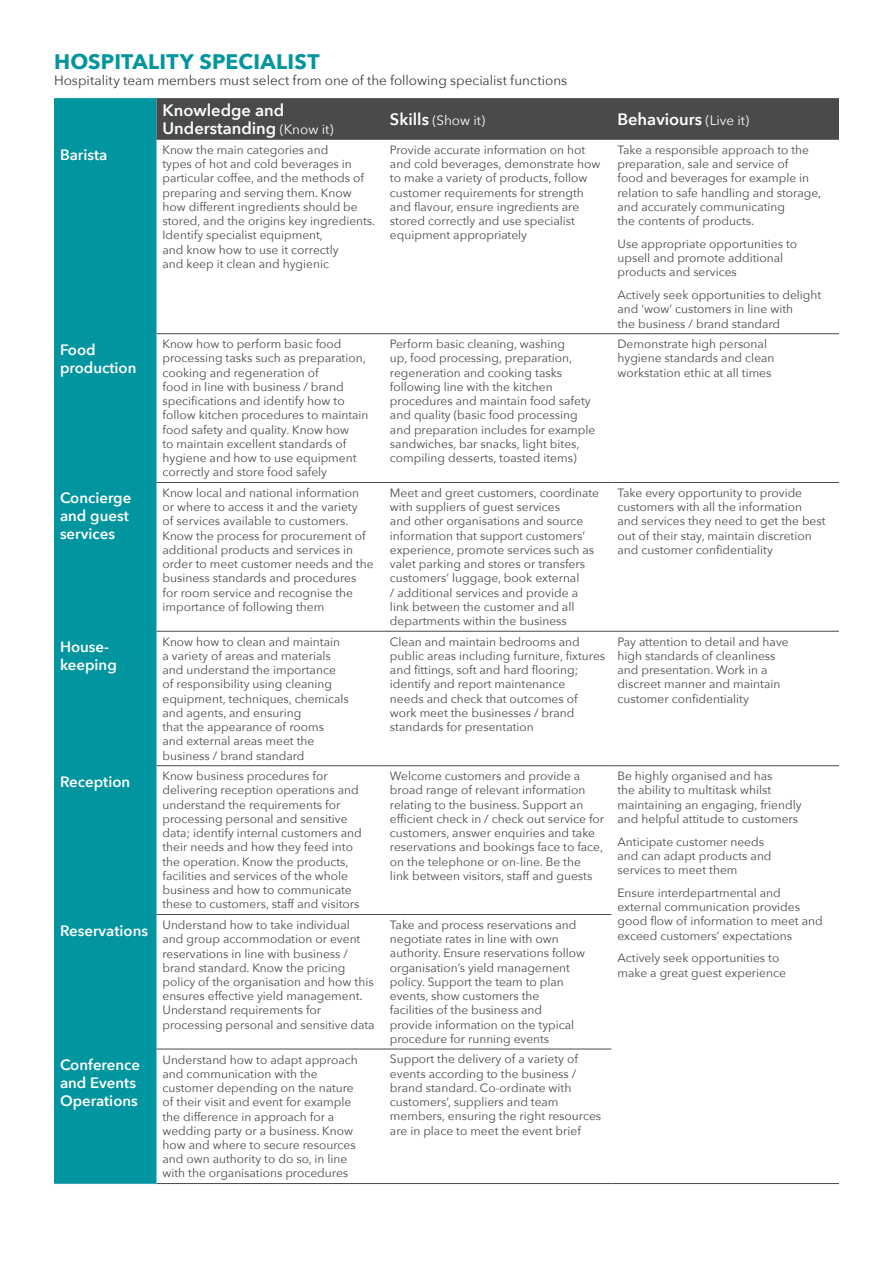
<style>
.page{position:relative;width:893px;height:1263px;background:#fff}
.page>*{position:absolute;margin:0;border:0;box-sizing:border-box;transform-origin:0 0}
.t1{font:700 21px "Avenir Next";letter-spacing:.01em;color:#00959f}
.t2{font:600 16.5px/18px "Avenir Next";color:#fff}
.t3{font:600 15px/18px "Avenir Next";color:#fff}
.t4{font:13.5px "Avenir Next";color:#3c3c3b}
.t5{font:13.5px "Avenir Next";color:#fff}
.t6{font:12px/14.2px "Avenir Next";color:#4a4a49}
.s1{font-weight:400;font-size:13.5px}
.s2{font-weight:600;font-size:16.5px}
.s3{font-weight:600;font-size:15px;color:#fff}
</style>
<div class="page">
<div style="left:54px;top:98px;width:102px;height:1085px;background:#00959f"></div>
<div style="left:156px;top:98px;width:683px;height:42px;background:#4a4a49"></div>
<hr style="left:156px;top:333px;width:228px;height:1px;background:#4a4a49">
<hr style="left:384px;top:333px;width:227px;height:1px;background:#4a4a49">
<hr style="left:611px;top:333px;width:228px;height:1px;background:#4a4a49">
<hr style="left:156px;top:1049px;width:228px;height:1px;background:#4a4a49">
<hr style="left:384px;top:1049px;width:227px;height:1px;background:#4a4a49">
<hr style="left:611px;top:1183px;width:228px;height:1px;background:#4a4a49">
<hr style="left:156px;top:1183px;width:228px;height:1px;background:#4a4a49">
<hr style="left:384px;top:1183px;width:227px;height:1px;background:#4a4a49">
<hr style="left:156px;top:482px;width:228px;height:1px;background:#4a4a49">
<hr style="left:384px;top:482px;width:227px;height:1px;background:#4a4a49">
<hr style="left:611px;top:482px;width:228px;height:1px;background:#4a4a49">
<hr style="left:156px;top:631px;width:228px;height:1px;background:#4a4a49">
<hr style="left:384px;top:631px;width:227px;height:1px;background:#4a4a49">
<hr style="left:611px;top:631px;width:228px;height:1px;background:#4a4a49">
<hr style="left:156px;top:765px;width:228px;height:1px;background:#4a4a49">
<hr style="left:384px;top:765px;width:227px;height:1px;background:#4a4a49">
<hr style="left:611px;top:765px;width:228px;height:1px;background:#4a4a49">
<hr style="left:156px;top:914px;width:228px;height:1px;background:#4a4a49">
<hr style="left:384px;top:914px;width:227px;height:1px;background:#4a4a49">
<hr style="left:54px;top:1183px;width:102px;height:1px;background:#36a3ad">
<h1 class="t1" style="left:54px;top:43px;width:267px">HOSPITALITY SPECIALIST</h1>
<p class="t4" style="left:54px;top:69px;width:515px">Hospitality team members must select from one of the following specialist functions</p>
<h2 class="t2" style="left:162px;top:101px;width:172px">Knowledge and<br>Understanding <span class="s1">(Know it)</span></h2>
<p class="t5" style="left:390px;top:109px;width:97px"><span class="s2">Skills</span> (Show it)</p>
<h2 class="t2" style="left:617px;top:110px;width:133px">Behaviours <span class="s1">(Live it)</span></h2>
<p class="t3" style="left:60px;top:146px;width:49px">Barista</p>
<p class="t6" style="left:162px;top:142px;width:214px">Know the main categories and<br>types of hot and cold beverages in particular coffee, and the methods of preparing and serving them. Know how different ingredients should be stored, and the origins key ingredients.<br>Identify specialist equipment,<br>and know how to use it correctly<br>and keep it clean and hygienic</p>
<p class="t6" style="left:390px;top:142px;width:212px">Provide accurate information on hot and cold beverages, demonstrate how to make a variety of products, follow customer requirements for strength and flavour, ensure ingredients are stored correctly and use specialist equipment appropriately</p>
<p class="t6" style="left:617px;top:142px;width:205px">Take a responsible approach to the preparation, sale and service of<br>food and beverages for example in relation to safe handling and storage, and accurately communicating<br>the contents of products.</p>
<p class="t6" style="left:617px;top:236px;width:181px">Use appropriate opportunities to upsell and promote additional products and services</p>
<p class="t6" style="left:617px;top:287px;width:205px">Actively seek opportunities to delight and ‘wow’ customers in line with<br>the business / brand standard</p>
<p class="t3" style="left:60px;top:340px;width:78px">Food production</p>
<p class="t6" style="left:162px;top:336px;width:208px">Know how to perform basic food processing tasks such as preparation, cooking and regeneration of<br>food in line with business / brand specifications and identify how to follow kitchen procedures to maintain food safety and quality. Know how<br>to maintain excellent standards of hygiene and how to use equipment correctly and store food safely</p>
<p class="t6" style="left:390px;top:336px;width:207px">Perform basic cleaning, washing<br>up, food processing, preparation, regeneration and cooking tasks following line with the kitchen procedures and maintain food safety and quality (basic food processing and preparation includes for example sandwiches, bar snacks, light bites, compiling desserts, toasted items)</p>
<p class="t6" style="left:617px;top:336px;width:158px">Demonstrate high personal hygiene standards and clean workstation ethic at all times</p>
<p class="t3" style="left:60px;top:489px;width:73px">Concierge and guest services</p>
<p class="t6" style="left:162px;top:485px;width:213px">Know local and national information or where to access it and the variety<br>of services available to customers.<br>Know the process for procurement of additional products and services in order to meet customer needs and the business standards and procedures for room service and recognise the importance of following them</p>
<p class="t6" style="left:390px;top:485px;width:211px">Meet and greet customers, coordinate with suppliers of guest services<br>and other organisations and source information that support customers’ experience, promote services such as valet parking and stores or transfers customers’ luggage, book external<br>/ additional services and provide a link between the customer and all departments within the business</p>
<p class="t6" style="left:617px;top:485px;width:210px">Take every opportunity to provide customers with all the information and services they need to get the best out of their stay, maintain discretion and customer confidentiality</p>
<p class="t3" style="left:60px;top:638px;width:58px">House&shy;keeping</p>
<p class="t6" style="left:162px;top:634px;width:188px">Know how to clean and maintain a variety of areas and materials and understand the importance of responsibility using cleaning equipment, techniques, chemicals and agents, and ensuring<br>that the appearance of rooms<br>and external areas meet the business / brand standard</p>
<p class="t6" style="left:390px;top:634px;width:217px">Clean and maintain bedrooms and public areas including furniture, fixtures and fittings, soft and hard flooring; identify and report maintenance<br>needs and check that outcomes of work meet the businesses / brand standards for presentation</p>
<p class="t6" style="left:617px;top:634px;width:173px">Pay attention to detail and have high standards of cleanliness and presentation. Work in a discreet manner and maintain customer confidentiality</p>
<p class="t3" style="left:60px;top:772px;width:72px">Reception</p>
<p class="t6" style="left:162px;top:768px;width:201px">Know business procedures for delivering reception operations and understand the requirements for processing personal and sensitive data; identify internal customers and their needs and how they feed into the operation. Know the products, facilities and services of the whole business and how to communicate these to customers, staff and visitors</p>
<p class="t6" style="left:390px;top:768px;width:216px">Welcome customers and provide a broad range of relevant information relating to the business. Support an efficient check in / check out service for customers, answer enquiries and take reservations and bookings face to face, on the telephone or on-line. Be the<br>link between visitors, staff and guests</p>
<p class="t6" style="left:617px;top:768px;width:186px">Be highly organised and has<br>the ability to multitask whilst maintaining an engaging, friendly and helpful attitude to customers</p>
<p class="t6" style="left:617px;top:834px;width:156px">Anticipate customer needs and can adapt products and services to meet them</p>
<p class="t6" style="left:617px;top:885px;width:207px">Ensure interdepartmental and external communication provides good flow of information to meet and exceed customers’ expectations</p>
<p class="t6" style="left:617px;top:950px;width:170px">Actively seek opportunities to make a great guest experience</p>
<p class="t6" style="left:162px;top:917px;width:214px;text-indent:-102px"><span class="s3">Reservations</span> Understand how to take individual<br>and group accommodation or event reservations in line with business / brand standard. Know the pricing policy of the organisation and how this ensures effective yield management.<br>Understand requirements for processing personal and sensitive data</p>
<p class="t6" style="left:390px;top:917px;width:197px">Take and process reservations and negotiate rates in line with own authority. Ensure reservations follow organisation’s yield management policy. Support the team to plan events, show customers the facilities of the business and provide information on the typical procedure for running events</p>
<p class="t3" style="left:60px;top:1055px;width:82px">Conference and Events<br>Operations</p>
<p class="t6" style="left:162px;top:1052px;width:197px">Understand how to adapt approach and communication with the customer depending on the nature of their visit and event for example the difference in approach for a wedding party or a business. Know how and where to secure resources and own authority to do so, in line with the organisations procedures</p>
<p class="t6" style="left:390px;top:1052px;width:213px">Support the delivery of a variety of events according to the business / brand standard. Co-ordinate with customers’, suppliers and team members, ensuring the right resources are in place to meet the event brief</p>
</div>
